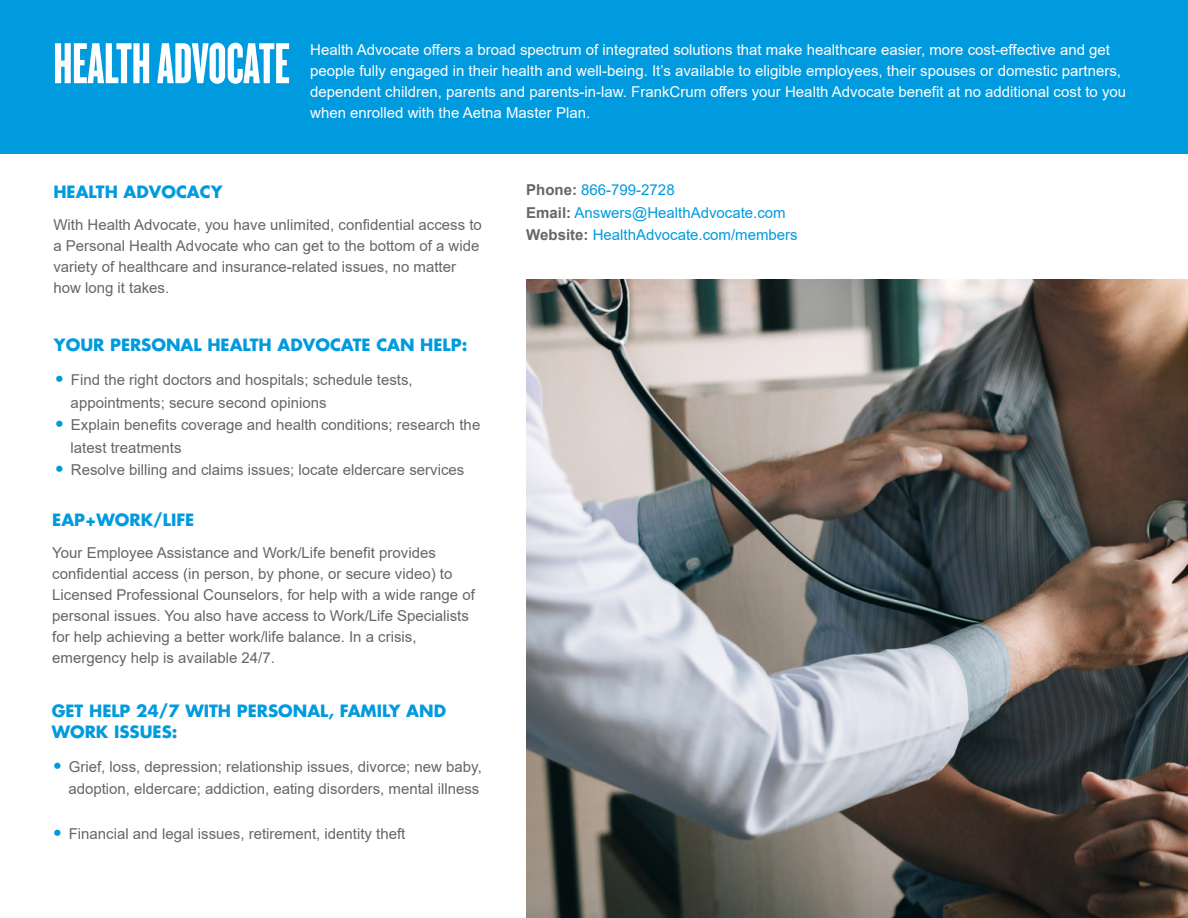
<style>
.page{position:relative;width:1188px;height:918px;background:#fff}
.page>*{position:absolute;margin:0;border:0;box-sizing:border-box;transform-origin:0 0}
.t1{font:60px "Knockout HTF67 Full Bantamwt";color:#fff}
.t2{font:700 16.5px/21px "Futura Std";color:#009ade}
.t3{font:15px/21px "Arial";color:#666}
.t4{font:15px/21px "Arial";color:#fff}
.t5{font:15px/22.5px "Arial";color:#009ade}
.s1{font-family:"Futura Std";font-weight:700;font-size:16.5px;color:#009ade}
.s2{font-weight:700;color:#666}
</style>
<div class="page">
<div style="left:1px;top:0;width:1187px;height:153px;background:#009ade"></div>
<img style="left:526px;top:280px;width:662px;height:638px">
<h1 class="t1" style="left:53px;top:33px;width:238px">HEALTH ADVOCATE</h1>
<p class="t4" style="left:310px;top:39px;width:818px">Health Advocate offers a broad spectrum of integrated solutions that make healthcare easier, more cost-effective and get people fully engaged in their health and well-being. It’s available to eligible employees, their spouses or domestic partners, dependent children, parents and parents-in-law. FrankCrum offers your Health Advocate benefit at no additional cost to you when enrolled with the Aetna Master Plan.</p>
<p class="t2" style="left:53px;top:181px;width:171px">HEALTH ADVOCACY</p>
<p class="t3" style="left:53px;top:214px;width:430px">With Health Advocate, you have unlimited, confidential access to a Personal Health Advocate who can get to the bottom of a wide variety of healthcare and insurance-related issues, no matter how long it takes.</p>
<p class="t2" style="left:54px;top:335px;width:415px">YOUR PERSONAL HEALTH ADVOCATE CAN HELP:</p>
<p class="t3" style="left:71px;top:369px;width:344px;line-height:22.5px;text-indent:-17px"><span class="s1">•</span> Find the right doctors and hospitals; schedule tests, appointments; secure second opinions</p>
<p class="t3" style="left:71px;top:414px;width:411px;line-height:22.5px;text-indent:-17px"><span class="s1">•</span> Explain benefits coverage and health conditions; research the latest treatments</p>
<p class="t3" style="left:54px;top:460px;width:412px"><span class="s1">•</span> Resolve billing and claims issues; locate eldercare services</p>
<p class="t2" style="left:52px;top:509px;width:144px">EAP+WORK/LIFE</p>
<p class="t3" style="left:52px;top:542px;width:424px">Your Employee Assistance and Work/Life benefit provides confidential access (in person, by phone, or secure video) to Licensed Professional Counselors, for help with a wide range of personal issues. You also have access to Work/Life Specialists for help achieving a better work/life balance. In a crisis, emergency help is available 24/7.</p>
<p class="t2" style="left:52px;top:700px;width:396px">GET HELP 24/7 WITH PERSONAL, FAMILY AND<br>WORK ISSUES:</p>
<p class="t3" style="left:52px;top:755px;width:432px;line-height:22.5px;text-align:right"><span class="s1">•</span> Grief, loss, depression; relationship issues, divorce; new baby, adoption, eldercare; addiction, eating disorders, mental illness</p>
<p class="t3" style="left:52px;top:823px;width:355px"><span class="s1">•</span> Financial and legal issues, retirement, identity theft</p>
<p class="t5" style="left:526px;top:179px;width:273px"><span class="s2">Phone:</span> 866-799-2728<br><span class="s2">Email:</span> Answers@HealthAdvocate.com<br><span class="s2">Website:</span> HealthAdvocate.com/members</p>
</div>
